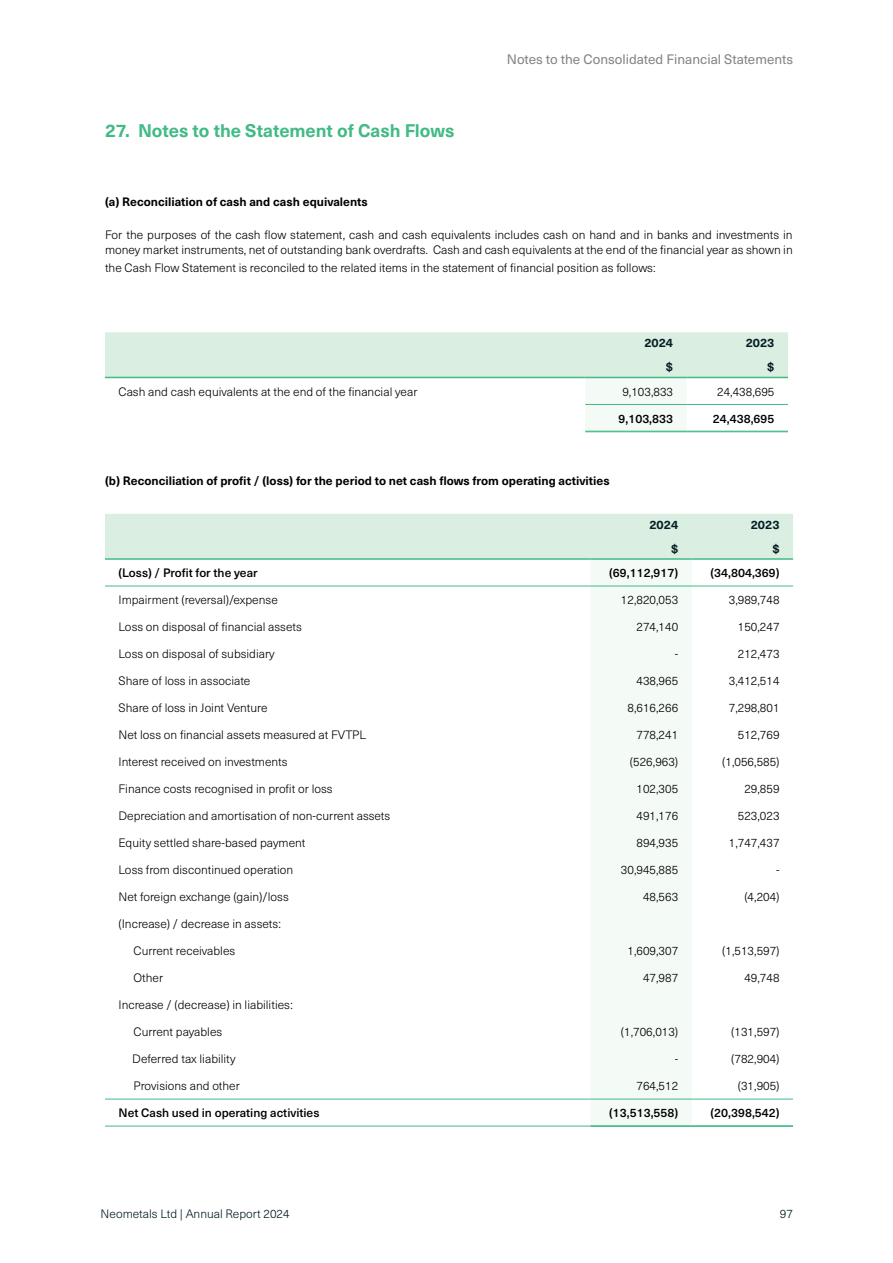
<style>
.page{position:relative;width:893px;height:1263px;background:#fff}
.page>*{position:absolute;margin:0;border:0;box-sizing:border-box;transform-origin:0 0}
.t1{font:700 18px "Neue Haas Unica W1 G";letter-spacing:-.005em;color:#42ba85}
.t2{font:13.5px "Neue Haas Unica W1 G";color:#808285}
.t3{font:300 12px/15px "Neue Haas Unica W1 G";color:#000}
.t4{font:700 12px "Neue Haas Unica W1 G";color:#000}
.t5{font:500 12px "Neue Haas Unica W1 G";color:#000}
.t6{font:300 12px "Neue Haas Unica W1 G";color:#041e24}
.t7{font:700 12px/24px "Neue Haas Unica W1 G";color:#041e24;text-align:right}
</style>
<div class="page">
<svg style="left:105px;top:332px;width:683px;height:99px"></svg>
<hr style="left:105px;top:377px;width:480px;height:1px;background:#42ba85">
<hr style="left:585px;top:377px;width:102px;height:1px;background:#42ba85">
<hr style="left:687px;top:377px;width:101px;height:1px;background:#42ba85">
<hr style="left:585px;top:404px;width:102px;height:1px;background:#42ba85">
<hr style="left:687px;top:404px;width:101px;height:1px;background:#42ba85">
<hr style="left:585px;top:431px;width:102px;height:1px;background:#42ba85">
<hr style="left:687px;top:431px;width:101px;height:1px;background:#42ba85">
<div style="left:105px;top:514px;width:688px;height:44px;background:#daeee1"></div>
<div style="left:590px;top:560px;width:102px;height:565px;background:#f4faf5"></div>
<hr style="left:105px;top:558px;width:485px;height:2px;background:#42ba85">
<hr style="left:590px;top:558px;width:102px;height:2px;background:#42ba85">
<hr style="left:692px;top:558px;width:101px;height:2px;background:#42ba85">
<hr style="left:105px;top:1099px;width:485px;height:1px;background:#42ba85">
<hr style="left:590px;top:1099px;width:102px;height:1px;background:#42ba85">
<hr style="left:692px;top:1099px;width:101px;height:1px;background:#42ba85">
<hr style="left:105px;top:1126px;width:485px;height:1px;background:#42ba85">
<hr style="left:590px;top:1125px;width:102px;height:1px;background:#42ba85">
<hr style="left:590px;top:1126px;width:102px;height:1px;background:#42ba85">
<hr style="left:692px;top:1125px;width:101px;height:1px;background:#42ba85">
<hr style="left:692px;top:1126px;width:101px;height:1px;background:#42ba85">
<hr style="left:105px;top:586px;width:485px;height:1px;background:#42ba85">
<hr style="left:590px;top:586px;width:102px;height:1px;background:#42ba85">
<hr style="left:692px;top:586px;width:101px;height:1px;background:#42ba85">
<h1 class="t1" style="left:105px;top:116px;width:351px">27. Notes to the Statement of Cash Flows</h1>
<p class="t2" style="left:507px;top:50px;width:288px">Notes to the Consolidated Financial Statements</p>
<p class="t4" style="left:105px;top:192px;width:264px">(a) Reconciliation of cash and cash equivalents</p>
<p class="t3" style="left:105px;top:226px;width:689px">For the purposes of the cash flow statement, cash and cash equivalents includes cash on hand and in banks and investments in money market instruments, net of outstanding bank overdrafts. Cash and cash equivalents at the end of the financial year as shown in</p>
<p class="t3" style="left:105px;top:259px;width:552px">the Cash Flow Statement is reconciled to the related items in the statement of financial position as follows:</p>
<p class="t7" style="left:644px;top:330px;width:30px">2024 $</p>
<p class="t7" style="left:746px;top:330px;width:30px">2023 $</p>
<p class="t3" style="left:118px;top:383px;width:301px">Cash and cash equivalents at the end of the financial year</p>
<p class="t3" style="left:622px;top:383px;width:52px">9,103,833</p>
<p class="t3" style="left:717px;top:383px;width:59px">24,438,695</p>
<p class="t5" style="left:618px;top:409px;width:56px">9,103,833</p>
<p class="t5" style="left:713px;top:409px;width:63px">24,438,695</p>
<p class="t4" style="left:105px;top:472px;width:506px">(b) Reconciliation of profit / (loss) for the period to net cash flows from operating activities</p>
<p class="t7" style="left:649px;top:512px;width:30px">2024 $</p>
<p class="t7" style="left:751px;top:512px;width:30px">2023 $</p>
<p class="t5" style="left:118px;top:564px;width:141px">(Loss) / Profit for the year</p>
<p class="t5" style="left:609px;top:564px;width:71px">(69,112,917)</p>
<p class="t5" style="left:710px;top:564px;width:71px">(34,804,369)</p>
<p class="t3" style="left:118px;top:592px;width:161px">Impairment (reversal)/expense</p>
<p class="t3" style="left:621px;top:592px;width:59px">12,820,053</p>
<p class="t3" style="left:729px;top:592px;width:52px">3,989,748</p>
<p class="t3" style="left:118px;top:619px;width:185px">Loss on disposal of financial assets</p>
<p class="t3" style="left:636px;top:619px;width:43px">274,140</p>
<p class="t3" style="left:738px;top:619px;width:43px">150,247</p>
<p class="t3" style="left:118px;top:646px;width:158px">Loss on disposal of subsidiary</p>
<p class="t3" style="left:675px;top:646px;width:5px">-</p>
<p class="t3" style="left:738px;top:646px;width:43px">212,473</p>
<p class="t3" style="left:118px;top:673px;width:133px">Share of loss in associate</p>
<p class="t3" style="left:636px;top:673px;width:43px">438,965</p>
<p class="t3" style="left:729px;top:673px;width:52px">3,412,514</p>
<p class="t3" style="left:118px;top:700px;width:151px">Share of loss in Joint Venture</p>
<p class="t3" style="left:627px;top:700px;width:52px">8,616,266</p>
<p class="t3" style="left:729px;top:700px;width:52px">7,298,801</p>
<p class="t3" style="left:118px;top:727px;width:249px">Net loss on financial assets measured at FVTPL</p>
<p class="t3" style="left:636px;top:727px;width:43px">778,241</p>
<p class="t3" style="left:738px;top:727px;width:43px">512,769</p>
<p class="t3" style="left:118px;top:754px;width:171px">Interest received on investments</p>
<p class="t3" style="left:630px;top:754px;width:50px">(526,963)</p>
<p class="t3" style="left:722px;top:754px;width:59px">(1,056,585)</p>
<p class="t3" style="left:118px;top:781px;width:216px">Finance costs recognised in profit or loss</p>
<p class="t3" style="left:636px;top:781px;width:43px">102,305</p>
<p class="t3" style="left:744px;top:781px;width:37px">29,859</p>
<p class="t3" style="left:118px;top:808px;width:273px">Depreciation and amortisation of non-current assets</p>
<p class="t3" style="left:636px;top:808px;width:43px">491,176</p>
<p class="t3" style="left:738px;top:808px;width:43px">523,023</p>
<p class="t3" style="left:118px;top:835px;width:188px">Equity settled share-based payment</p>
<p class="t3" style="left:636px;top:835px;width:43px">894,935</p>
<p class="t3" style="left:729px;top:835px;width:52px">1,747,437</p>
<p class="t3" style="left:118px;top:862px;width:176px">Loss from discontinued operation</p>
<p class="t3" style="left:621px;top:862px;width:59px">30,945,885</p>
<p class="t3" style="left:776px;top:862px;width:5px">-</p>
<p class="t3" style="left:118px;top:889px;width:172px">Net foreign exchange (gain)/loss</p>
<p class="t3" style="left:643px;top:889px;width:37px">48,563</p>
<p class="t3" style="left:744px;top:889px;width:37px">(4,204)</p>
<p class="t3" style="left:118px;top:916px;width:164px">(Increase) / decrease in assets:</p>
<p class="t3" style="left:133px;top:943px;width:103px">Current receivables</p>
<p class="t3" style="left:627px;top:943px;width:52px">1,609,307</p>
<p class="t3" style="left:722px;top:943px;width:59px">(1,513,597)</p>
<p class="t3" style="left:133px;top:970px;width:31px">Other</p>
<p class="t3" style="left:643px;top:970px;width:37px">47,987</p>
<p class="t3" style="left:744px;top:970px;width:37px">49,748</p>
<p class="t3" style="left:118px;top:997px;width:176px">Increase / (decrease) in liabilities:</p>
<p class="t3" style="left:133px;top:1024px;width:90px">Current payables</p>
<p class="t3" style="left:621px;top:1024px;width:59px">(1,706,013)</p>
<p class="t3" style="left:731px;top:1024px;width:50px">(131,597)</p>
<p class="t3" style="left:132px;top:1051px;width:105px">Deferred tax liability</p>
<p class="t3" style="left:675px;top:1051px;width:5px">-</p>
<p class="t3" style="left:731px;top:1051px;width:50px">(782,904)</p>
<p class="t3" style="left:133px;top:1078px;width:108px">Provisions and other</p>
<p class="t3" style="left:636px;top:1078px;width:43px">764,512</p>
<p class="t3" style="left:738px;top:1078px;width:43px">(31,905)</p>
<p class="t5" style="left:118px;top:1104px;width:203px">Net Cash used in operating activities</p>
<p class="t5" style="left:609px;top:1104px;width:71px">(13,513,558)</p>
<p class="t5" style="left:710px;top:1104px;width:71px">(20,398,542)</p>
<p class="t6" style="left:101px;top:1205px;width:191px">Neometals Ltd | Annual Report 2024</p>
<p class="t6" style="left:780px;top:1205px;width:15px">97</p>
</div>
